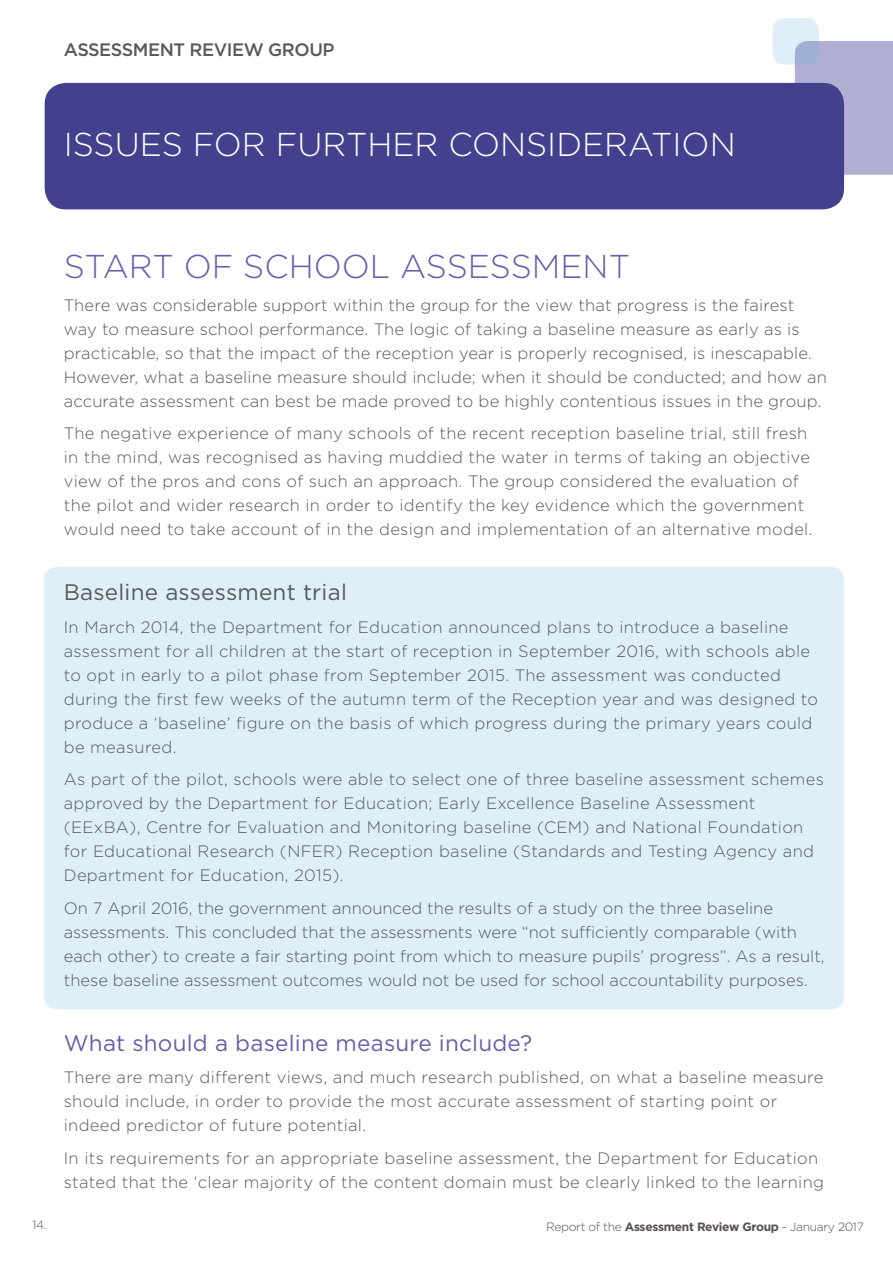
<style>
.page{position:relative;width:893px;height:1263px;background:#fff}
.page>*{position:absolute;margin:0;border:0;box-sizing:border-box;transform-origin:0 0}
.t1{font:300 33px "Gotham";color:#fff}
.t2{font:300 33px "Gotham";color:#645faa}
.t3{font:22.5px "Gotham";letter-spacing:.01em;color:#645faa}
.t4{font:22.5px "Gotham";letter-spacing:.01em;color:#58595b}
.t5{font:500 18px "Gotham";letter-spacing:-.025em;color:#58595b}
.t6{font:300 16.5px/24px "Gotham";letter-spacing:.02em;color:#58595b}
.t7{font:300 16.5px/24px "Gotham";color:#58595b}
.t8{font:300 12px "Gotham";letter-spacing:-.025em;color:#584d53}
.s1{font-weight:700}
</style>
<div class="page">
<div style="left:795px;top:41px;width:98px;height:134px;background:#b1afd4"></div>
<svg style="left:772px;top:18px;width:47px;height:47px;background:#cedff0"></svg>
<div style="left:45px;top:83px;width:799px;height:126px;background:#43408e;border-radius:21px"></div>
<div style="left:44px;top:567px;width:800px;height:442px;background:#deeff9;border-radius:13px"></div>
<p class="t5" style="left:64px;top:39px;width:272px">ASSESSMENT REVIEW GROUP</p>
<h1 class="t1" style="left:64px;top:126px;width:673px">ISSUES FOR FURTHER CONSIDERATION</h1>
<h1 class="t2" style="left:64px;top:249px;width:568px">START OF SCHOOL ASSESSMENT</h1>
<p class="t6" style="left:64px;top:293px;width:765px">There was considerable support within the group for the view that progress is the fairest way to measure school performance. The logic of taking a baseline measure as early as is practicable, so that the impact of the reception year is properly recognised, is inescapable.<br>However, what a baseline measure should include; when it should be conducted; and how an accurate assessment can best be made proved to be highly contentious issues in the group.</p>
<p class="t6" style="left:64px;top:421px;width:750px">The negative experience of many schools of the recent reception baseline trial, still fresh in the mind, was recognised as having muddied the water in terms of taking an objective view of the pros and cons of such an approach. The group considered the evaluation of the pilot and wider research in order to identify the key evidence which the government would need to take account of in the design and implementation of an alternative model.</p>
<h2 class="t4" style="left:64px;top:580px;width:285px">Baseline assessment trial</h2>
<p class="t6" style="left:64px;top:615px;width:756px">In March 2014, the Department for Education announced plans to introduce a baseline assessment for all children at the start of reception in September 2016, with schools able to opt in early to a pilot phase from September 2015. The assessment was conducted during the first few weeks of the autumn term of the Reception year and was designed to produce a ‘baseline’ figure on the basis of which progress during the primary years could be measured.</p>
<p class="t6" style="left:64px;top:767px;width:762px">As part of the pilot, schools were able to select one of three baseline assessment schemes approved by the Department for Education; Early Excellence Baseline Assessment (EExBA), Centre for Evaluation and Monitoring baseline (CEM) and National Foundation for Educational Research (NFER) Reception baseline (Standards and Testing Agency and Department for Education, 2015).</p>
<p class="t7" style="left:64px;top:896px;width:762px">On 7 April 2016, the government announced the results of a study on the three baseline assessments. This concluded that the assessments were “not sufficiently comparable (with each other) to create a fair starting point from which to measure pupils’ progress”. As a result, these baseline assessment outcomes would not be used for school accountability purposes.</p>
<h2 class="t3" style="left:64px;top:1030px;width:470px">What should a baseline measure include?</h2>
<p class="t6" style="left:64px;top:1065px;width:761px">There are many different views, and much research published, on what a baseline measure should include, in order to provide the most accurate assessment of starting point or indeed predictor of future potential.</p>
<p class="t6" style="left:64px;top:1146px;width:762px">In its requirements for an appropriate baseline assessment, the Department for Education stated that the ‘clear majority of the content domain must be clearly linked to the learning</p>
<p class="t8" style="left:33px;top:1219px;width:16px">14.</p>
<p class="t8" style="left:546px;top:1220px;width:319px">Report of the <span class="s1">Assessment Review Group</span> - January 2017</p>
</div>
